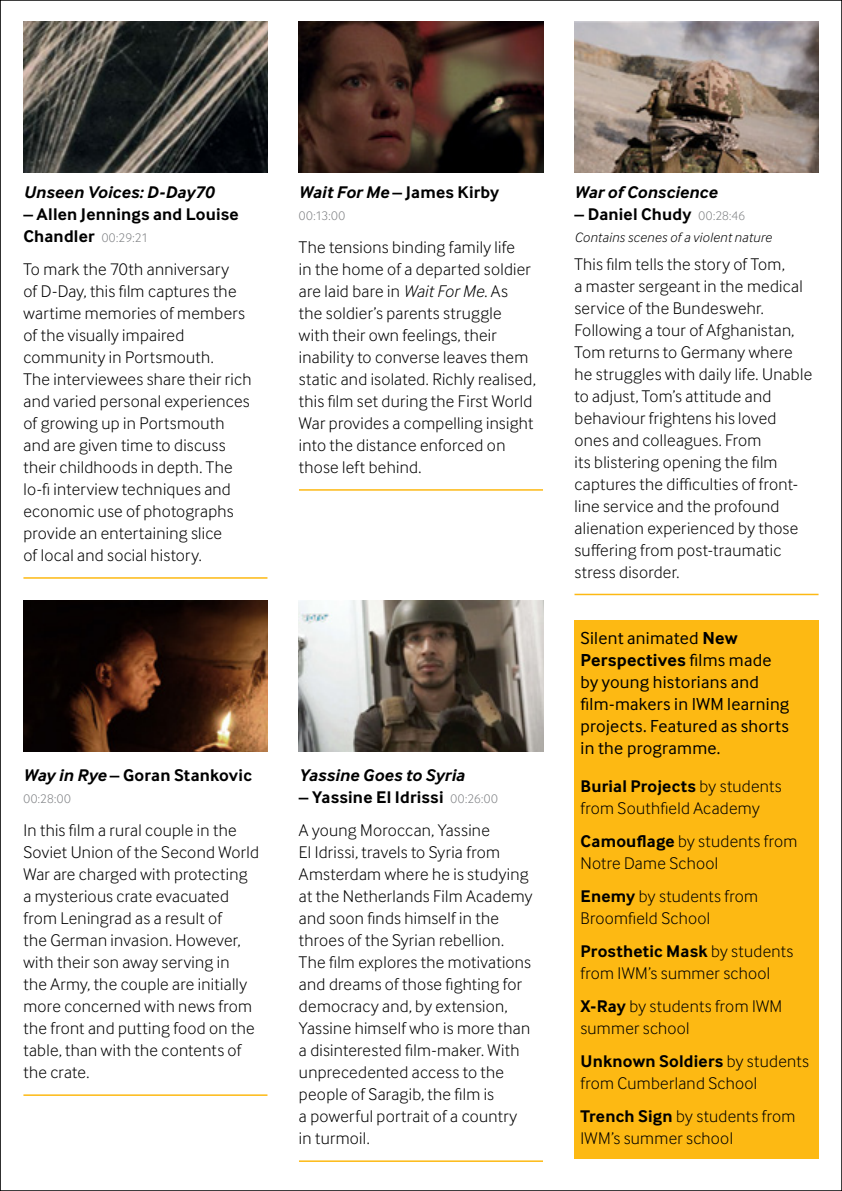
<style>
.page{position:relative;width:842px;height:1191px;background:#fff}
.page>*{position:absolute;margin:0;border:0;box-sizing:border-box;transform-origin:0 0}
.t1{font:18px/22px "Inter Face";letter-spacing:.015em;color:#000}
.t2{font:300 17.6px/22px "Inter Face";letter-spacing:.015em;color:#000}
.t3{font:700 17.6px/22px "Inter Face";letter-spacing:.01em;color:#000}
.t4{font:italic 700 17.6px "Inter Face";letter-spacing:.01em;color:#000}
.t5{font:italic 300 14px "Inter Face";letter-spacing:.02em;color:#000}
.t6{font:300 13px "Inter Face";letter-spacing:.045em;color:#808285}
.s1{font-weight:300;font-size:13px;color:#808285}
.s2{font-style:italic}
.s3{font-weight:700}
.s4{font-size:13px;color:#808285}
</style>
<div class="page">
<div style="left:574px;top:621px;width:244px;height:537px;background:#fdb913"></div>
<hr style="left:299px;top:489px;width:244px;height:2px;background:#fdb913">
<hr style="left:574px;top:594px;width:244px;height:1px;background:#fdb913">
<hr style="left:23px;top:1094px;width:244px;height:2px;background:#fdb913">
<img style="left:299px;top:21px;width:244px;height:151px">
<img style="left:574px;top:21px;width:244px;height:151px">
<img style="left:23px;top:600px;width:244px;height:152px">
<hr style="left:299px;top:1160px;width:244px;height:2px;background:#fdb913">
<img style="left:299px;top:600px;width:244px;height:152px">
<hr style="left:23px;top:577px;width:244px;height:2px;background:#fdb913">
<img style="left:23px;top:21px;width:244px;height:151px">
<p class="t4" style="left:23px;top:182px;width:192px">Unseen Voices: D-Day70</p>
<p class="t3" style="left:23px;top:203px;width:217px">– Allen Jennings and Louise<br>Chandler <span class="s1">00:29:21</span></p>
<p class="t2" style="left:23px;top:258px;width:230px">To mark the 70th anniversary<br>of D-Day, this film captures the wartime memories of members of the visually impaired community in Portsmouth.<br>The interviewees share their rich and varied personal experiences of growing up in Portsmouth and are given time to discuss their childhoods in depth. The lo-fi interview techniques and economic use of photographs provide an entertaining slice<br>of local and social history.</p>
<p class="t3" style="left:23px;top:764px;width:230px"><span class="s2">Way in Rye</span> – Goran Stankovic</p>
<p class="t6" style="left:23px;top:791px;width:49px">00:28:00</p>
<p class="t2" style="left:23px;top:819px;width:237px">In this film a rural couple in the<br>Soviet Union of the Second World<br>War are charged with protecting a mysterious crate evacuated from Leningrad as a result of<br>the German invasion. However, with their son away serving in<br>the Army, the couple are initially more concerned with news from the front and putting food on the table, than with the contents of the crate.</p>
<p class="t3" style="left:299px;top:181px;width:202px"><span class="s2">Wait For Me</span> – James Kirby</p>
<p class="t6" style="left:299px;top:208px;width:48px">00:13:00</p>
<p class="t2" style="left:299px;top:236px;width:238px">The tensions binding family life<br>in the home of a departed soldier are laid bare in <span class="s2">Wait For Me</span>. As the soldier’s parents struggle with their own feelings, their inability to converse leaves them static and isolated. Richly realised, this film set during the First World<br>War provides a compelling insight into the distance enforced on those left behind.</p>
<p class="t4" style="left:299px;top:765px;width:167px">Yassine Goes to Syria</p>
<p class="t2" style="left:299px;top:780px;width:200px;line-height:33px"><span class="s3">– Yassine El Idrissi</span> <span class="s4">00:26:00<br></span>A young Moroccan, Yassine</p>
<p class="t2" style="left:299px;top:841px;width:235px">El Idrissi, travels to Syria from<br>Amsterdam where he is studying at the Netherlands Film Academy and soon finds himself in the throes of the Syrian rebellion.<br>The film explores the motivations and dreams of those fighting for democracy and, by extension,<br>Yassine himself who is more than a disinterested film-maker. With unprecedented access to the people of Saragib, the film is<br>a powerful portrait of a country in turmoil.</p>
<p class="t4" style="left:574px;top:182px;width:144px">War of Conscience</p>
<p class="t3" style="left:574px;top:203px;width:172px">– Daniel Chudy <span class="s1">00:28:46</span></p>
<p class="t5" style="left:574px;top:229px;width:199px">Contains scenes of a violent nature</p>
<p class="t2" style="left:574px;top:252px;width:239px">This film tells the story of Tom,<br>a master sergeant in the medical service of the Bundeswehr.<br>Following a tour of Afghanistan,<br>Tom returns to Germany where he struggles with daily life. Unable to adjust, Tom’s attitude and behaviour frightens his loved ones and colleagues. From<br>its blistering opening the film captures the difficulties of front&shy;line service and the profound alienation experienced by those suffering from post-traumatic stress disorder.</p>
<p class="t1" style="left:580px;top:626px;width:210px">Silent animated <span class="s3">New<br>Perspectives</span> films made by young historians and film-makers in IWM learning projects. Featured as shorts in the programme.</p>
<p class="t2" style="left:580px;top:775px;width:203px"><span class="s3">Burial Projects</span> by students from Southfield Academy</p>
<p class="t2" style="left:580px;top:830px;width:218px"><span class="s3">Camouflage</span> by students from<br>Notre Dame School</p>
<p class="t2" style="left:580px;top:885px;width:179px"><span class="s3">Enemy</span> by students from<br>Broomfield School</p>
<p class="t2" style="left:580px;top:940px;width:214px"><span class="s3">Prosthetic Mask</span> by students from IWM’s summer school</p>
<p class="t2" style="left:580px;top:995px;width:203px"><span class="s3">X-Ray</span> by students from IWM summer school</p>
<p class="t2" style="left:580px;top:1050px;width:230px"><span class="s3">Unknown Soldiers</span> by students from Cumberland School</p>
<p class="t2" style="left:580px;top:1105px;width:216px"><span class="s3">Trench Sign</span> by students from<br>IWM’s summer school</p>
</div>
